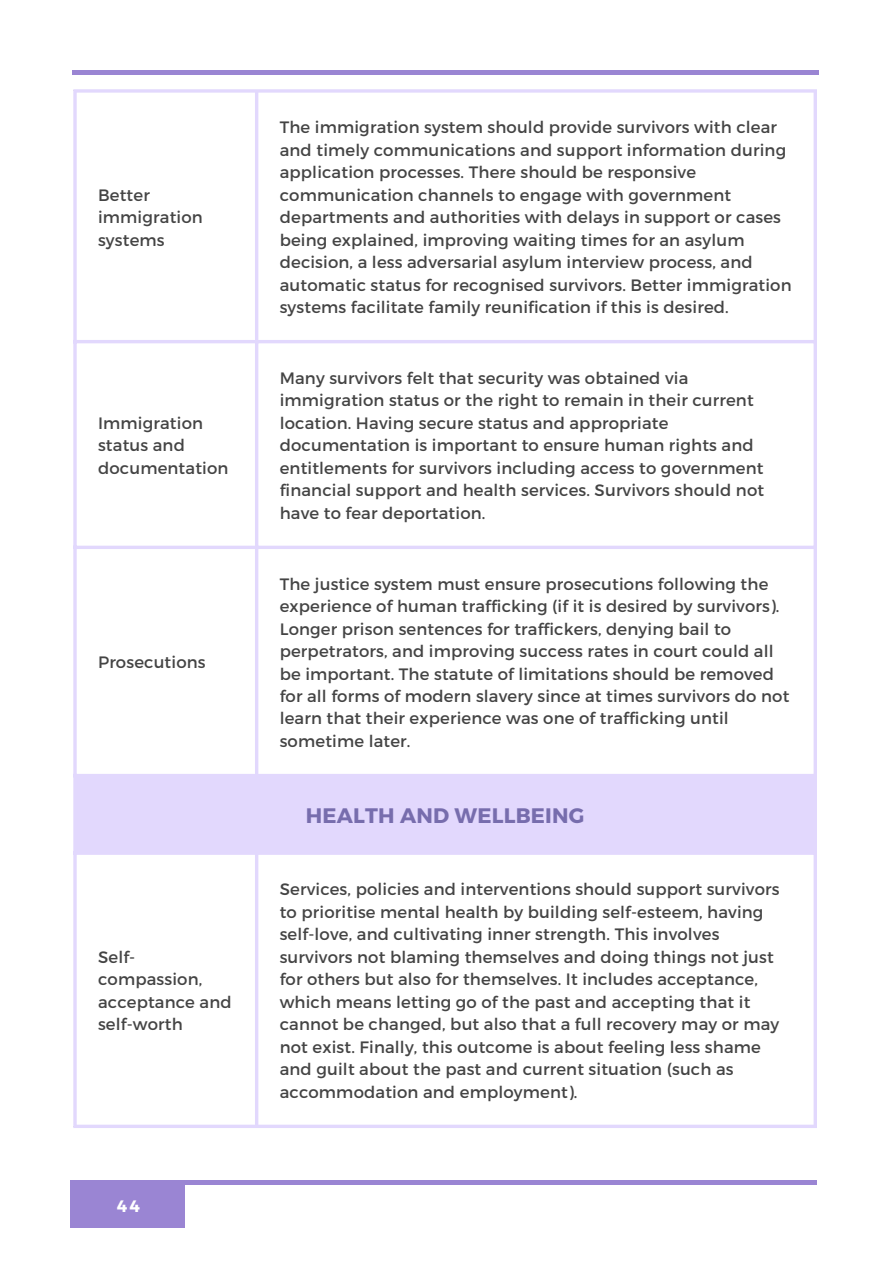
<style>
.page{position:relative;width:893px;height:1264px;background:#fff}
.page>*{position:absolute;margin:0;border:0;box-sizing:border-box;transform-origin:0 0}
.t1{font:700 21px "Montserrat";letter-spacing:.01em;color:#776dad}
.t2{font:16.5px/22.5px "Montserrat";letter-spacing:.01em;color:#444}
.t3{font:700 16.5px "Montserrat";color:#fff}
</style>
<div class="page">
<hr style="left:72px;top:71px;width:747px;height:3px;background:#9a85d3">
<div style="left:70px;top:1181px;width:115px;height:46px;background:#9a85d3"></div>
<hr style="left:70px;top:1180px;width:746px;height:4px;background:#9a85d3">
<div style="left:75px;top:775px;width:740px;height:78px;background:#e2d8fd"></div>
<hr style="left:73px;top:93px;width:4px;height:1031px;background:#e2d8fd">
<hr style="left:255px;top:93px;width:3px;height:681px;background:#e2d8fd">
<hr style="left:255px;top:854px;width:3px;height:270px;background:#e2d8fd">
<hr style="left:813px;top:93px;width:3px;height:1031px;background:#e2d8fd">
<svg style="left:73px;top:89px;width:743px;height:4px;background:#e6ddfc"></svg>
<hr style="left:73px;top:340px;width:743px;height:3px;background:#e2d8fd">
<svg style="left:77px;top:545px;width:736px;height:4px;fill:#e2d8fd"></svg>
<hr style="left:73px;top:774px;width:743px;height:3px;background:#e2d8fd">
<hr style="left:73px;top:851px;width:743px;height:3px;background:#e2d8fd">
<hr style="left:73px;top:1124px;width:743px;height:3px;background:#e2d8fd">
<p class="t2" style="left:98px;top:183px;width:106px">Better immigration systems</p>
<p class="t2" style="left:98px;top:411px;width:132px">Immigration status and documentation</p>
<p class="t2" style="left:98px;top:650px;width:109px">Prosecutions</p>
<p class="t2" style="left:98px;top:944px;width:135px">Self&shy;compassion, acceptance and self-worth</p>
<p class="t3" style="left:117px;top:1195px;width:25px">44</p>
<p class="t2" style="left:280px;top:115px;width:513px">The immigration system should provide survivors with clear and timely communications and support information during application processes. There should be responsive communication channels to engage with government departments and authorities with delays in support or cases being explained, improving waiting times for an asylum decision, a less adversarial asylum interview process, and automatic status for recognised survivors. Better immigration systems facilitate family reunification if this is desired.</p>
<p class="t2" style="left:280px;top:366px;width:486px">Many survivors felt that security was obtained via immigration status or the right to remain in their current location. Having secure status and appropriate documentation is important to ensure human rights and entitlements for survivors including access to government financial support and health services. Survivors should not have to fear deportation.</p>
<p class="t2" style="left:280px;top:571px;width:511px">The justice system must ensure prosecutions following the experience of human trafficking (if it is desired by survivors).<br>Longer prison sentences for traffickers, denying bail to perpetrators, and improving success rates in court could all be important. The statute of limitations should be removed for all forms of modern slavery since at times survivors do not learn that their experience was one of trafficking until sometime later.</p>
<p class="t1" style="left:306px;top:802px;width:280px">HEALTH AND WELLBEING</p>
<p class="t2" style="left:280px;top:877px;width:501px">Services, policies and interventions should support survivors to prioritise mental health by building self-esteem, having self-love, and cultivating inner strength. This involves survivors not blaming themselves and doing things not just for others but also for themselves. It includes acceptance, which means letting go of the past and accepting that it cannot be changed, but also that a full recovery may or may not exist. Finally, this outcome is about feeling less shame and guilt about the past and current situation (such as accommodation and employment).</p>
</div>
